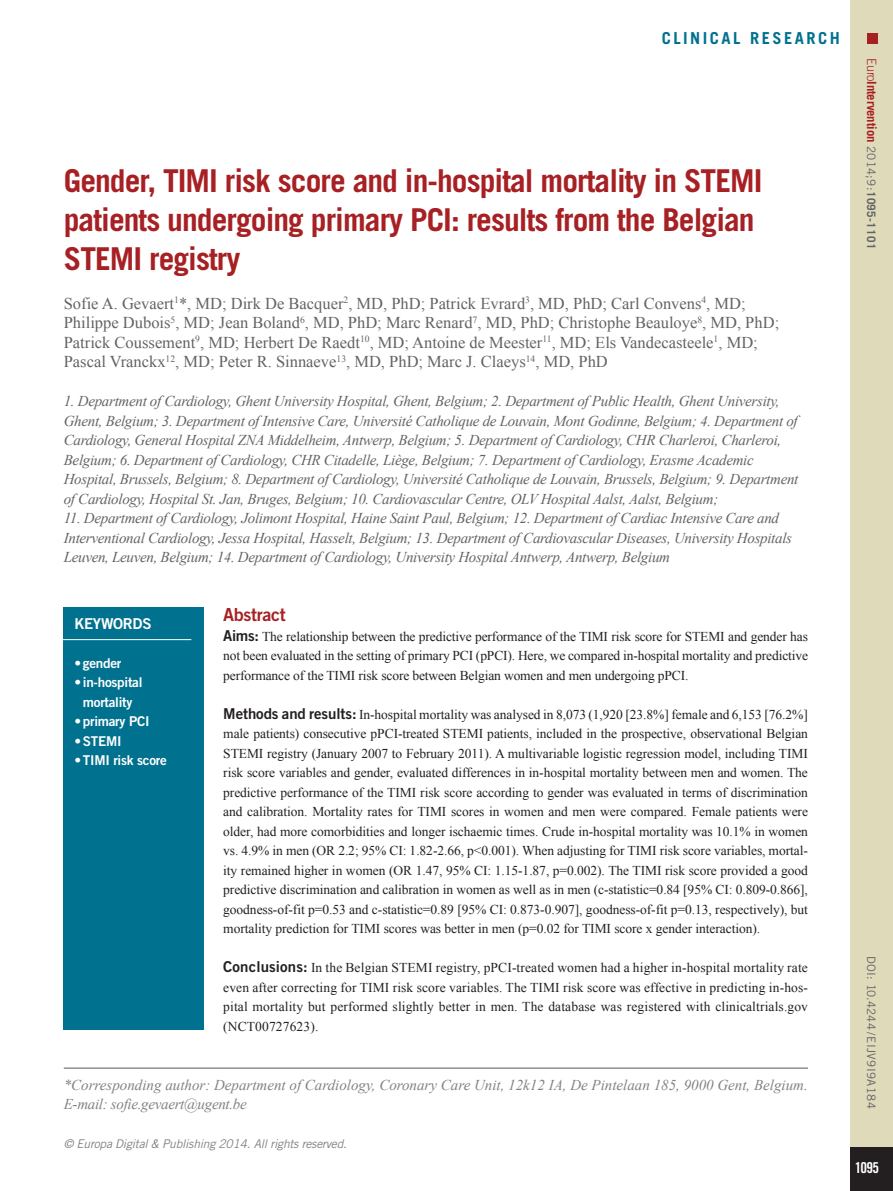
<style>
.page{position:relative;width:893px;height:1191px;background:#fff}
.page>*{position:absolute;margin:0;border:0;box-sizing:border-box;transform-origin:0 0}
.t1{font:700 31.5px/39px "Trade Gothic LT Std";letter-spacing:-.03em;color:#a72023}
.t2{font:18px "Trade Gothic LT Std Bd 2";letter-spacing:-.02em;color:#a72023}
.t3{font:16.5px/19.5px "Times New Roman";color:#636366}
.t4{font:700 16.5px "Trade Gothic LT Std";letter-spacing:.15em;color:#00718e}
.t5{font:italic 15px/19.5px "Times New Roman";letter-spacing:-.02em;color:#636366}
.t6{font:italic 15px/19.5px "Times New Roman";color:#808285}
.t7{font:15px "Trade Gothic LT Std Bd 2";letter-spacing:-.02em;color:#fff}
.t8{font:15px "Trade Gothic LT Std Bd Cn 20";color:#fff}
.t9{font:13.5px/19.5px "Times New Roman";letter-spacing:-.005em;color:#231f20;text-align:justify}
.t10{font:13.5px/19.5px "Trade Gothic LT Std Bd 2";letter-spacing:-.02em;color:#fff;text-align:center}
.t11{font:700 12.75px "Trade Gothic LT Std";letter-spacing:-.01em;color:#a72023}
.t12{font:italic 12px "Trade Gothic LT Std";letter-spacing:-.02em;color:#808285}
.t13{font:11.7px "Trade Gothic LT Std";letter-spacing:.03em;color:#636366}
.s1{font-family:"Trade Gothic LT Std Bd 2";font-size:15px}
.s2{font-weight:300}
.s3{font-weight:400;font-size:11.7px;color:#636366}
.s4{font-size:11.7px;color:#636366}
</style>
<div class="page">
<div style="left:850px;top:0;width:43px;height:1191px;background:#dedaba"></div>
<div style="left:850px;top:1147px;width:43px;height:44px;background:#231f20"></div>
<div style="left:867px;top:34px;width:11px;height:10px;background:#a72023"></div>
<hr style="left:64px;top:1067px;width:744px;height:1px;background:#57585a">
<div style="left:64px;top:607px;width:140px;height:422px;background:#00718e"></div>
<hr style="left:62px;top:639px;width:129px;height:1px;background:#fff">
<p class="t4" style="left:662px;top:28px;width:180px">CLINICAL RESEARCH</p>
<h1 class="t1" style="left:64px;top:161px;width:700px">Gender, TIMI risk score and in-hospital mortality in STEMI patients undergoing primary PCI: results from the Belgian<br>STEMI registry</h1>
<p class="t3" style="left:64px;top:293px;width:717px">Sofie A. Gevaert<sup>1</sup>*, MD; Dirk De Bacquer<sup>2</sup>, MD, PhD; Patrick Evrard<sup>3</sup>, MD, PhD; Carl Convens<sup>4</sup>, MD; Philippe Dubois<sup>5</sup>, MD; Jean Boland<sup>6</sup>, MD, PhD; Marc Renard<sup>7</sup>, MD, PhD; Christophe Beauloye<sup>8</sup>, MD, PhD; Patrick Coussement<sup>9</sup>, MD; Herbert De Raedt<sup>10</sup>, MD; Antoine de Meester<sup>11</sup>, MD; Els Vandecasteele<sup>1</sup>, MD; Pascal Vranckx<sup>12</sup>, MD; Peter R. Sinnaeve<sup>13</sup>, MD, PhD; Marc J. Claeys<sup>14</sup>, MD, PhD</p>
<p class="t5" style="left:64px;top:391px;width:736px">1. Department of Cardiology, Ghent University Hospital, Ghent, Belgium; 2. Department of Public Health, Ghent University, Ghent, Belgium; 3. Department of Intensive Care, Université Catholique de Louvain, Mont Godinne, Belgium; 4. Department of Cardiology, General Hospital ZNA Middelheim, Antwerp, Belgium; 5. Department of Cardiology, CHR Charleroi, Charleroi, Belgium; 6. Department of Cardiology, CHR Citadelle, Liège, Belgium; 7. Department of Cardiology, Erasme Academic Hospital, Brussels, Belgium; 8. Department of Cardiology, Université Catholique de Louvain, Brussels, Belgium; 9. Department of Cardiology, Hospital St. Jan, Bruges, Belgium; 10. Cardiovascular Centre, OLV Hospital Aalst, Aalst, Belgium;</p>
<p class="t5" style="left:64px;top:508px;width:730px">11. Department of Cardiology, Jolimont Hospital, Haine Saint Paul, Belgium; 12. Department of Cardiac Intensive Care and<br>Interventional Cardiology, Jessa Hospital, Hasselt, Belgium; 13. Department of Cardiovascular Diseases, University Hospitals<br>Leuven, Leuven, Belgium; 14. Department of Cardiology, University Hospital Antwerp, Antwerp, Belgium</p>
<p class="t7" style="left:74px;top:614px;width:79px">KEYWORDS</p>
<p class="t10" style="left:74px;top:653px;width:48px">• gender</p>
<p class="t10" style="left:74px;top:672px;width:70px">• in-hospital mortality</p>
<p class="t10" style="left:74px;top:711px;width:77px">•primary PCI</p>
<p class="t10" style="left:74px;top:731px;width:49px">•STEMI</p>
<p class="t10" style="left:74px;top:750px;width:94px">•TIMI risk score</p>
<h2 class="t2" style="left:223px;top:603px;width:64px">Abstract</h2>
<p class="t9" style="left:223px;top:626px;width:586px"><span class="s1">Aims:</span> The relationship between the predictive performance of the TIMI risk score for STEMI and gender has not been evaluated in the setting of primary PCI (pPCI). Here, we compared in-hospital mortality and predictive performance of the TIMI risk score between Belgian women and men undergoing pPCI.</p>
<p class="t9" style="left:223px;top:704px;width:586px"><span class="s1">Methods and results:</span> In-hospital mortality was analysed in 8,073 (1,920 [23.8%] female and 6,153 [76.2%] male patients) consecutive pPCI-treated STEMI patients, included in the prospective, observational Belgian STEMI registry (January 2007 to February 2011). A multivariable logistic regression model, including TIMI risk score variables and gender, evaluated differences in in-hospital mortality between men and women. The predictive performance of the TIMI risk score according to gender was evaluated in terms of discrimination and calibration. Mortality rates for TIMI scores in women and men were compared. Female patients were older, had more comorbidities and longer ischaemic times. Crude in-hospital mortality was 10.1% in women vs. 4.9% in men (OR 2.2; 95% CI: 1.82-2.66, p&lt;0.001). When adjusting for TIMI risk score variables, mortal&shy;ity remained higher in women (OR 1.47, 95% CI: 1.15-1.87, p=0.002). The TIMI risk score provided a good predictive discrimination and calibration in women as well as in men (c-statistic=0.84 [95% CI: 0.809-0.866], goodness-of-fit p=0.53 and c-statistic=0.89 [95% CI: 0.873-0.907], goodness-of-fit p=0.13, respectively), but mortality prediction for TIMI scores was better in men (p=0.02 for TIMI score x gender interaction).</p>
<p class="t9" style="left:223px;top:957px;width:586px"><span class="s1">Conclusions:</span> In the Belgian STEMI registry, pPCI-treated women had a higher in-hospital mortality rate even after correcting for TIMI risk score variables. The TIMI risk score was effective in predicting in-hos&shy;pital mortality but performed slightly better in men. The database was registered with clinicaltrials.gov (NCT00727623).</p>
<p class="t6" style="left:64px;top:1074px;width:746px">*Corresponding author: Department of Cardiology, Coronary Care Unit, 12k12 IA, De Pintelaan 185, 9000 Gent, Belgium.<br>E-mail: sofie.gevaert@ugent.be</p>
<p class="t12" style="left:64px;top:1136px;width:285px">© Europa Digital &amp; Publishing 2014. All rights reserved.</p>
<p class="t11" style="left:879px;top:58px;width:192px;rotate:90deg"><span class="s2">Euro</span>Intervention <span class="s3">2014;9:</span><span class="s4">1095-1101</span></p>
<p class="t13" style="left:878px;top:955px;width:154px;rotate:90deg">DOI: 10.4244/EIJV9I9A184</p>
<p class="t8" style="left:855px;top:1158px;width:26px">1095</p>
</div>
